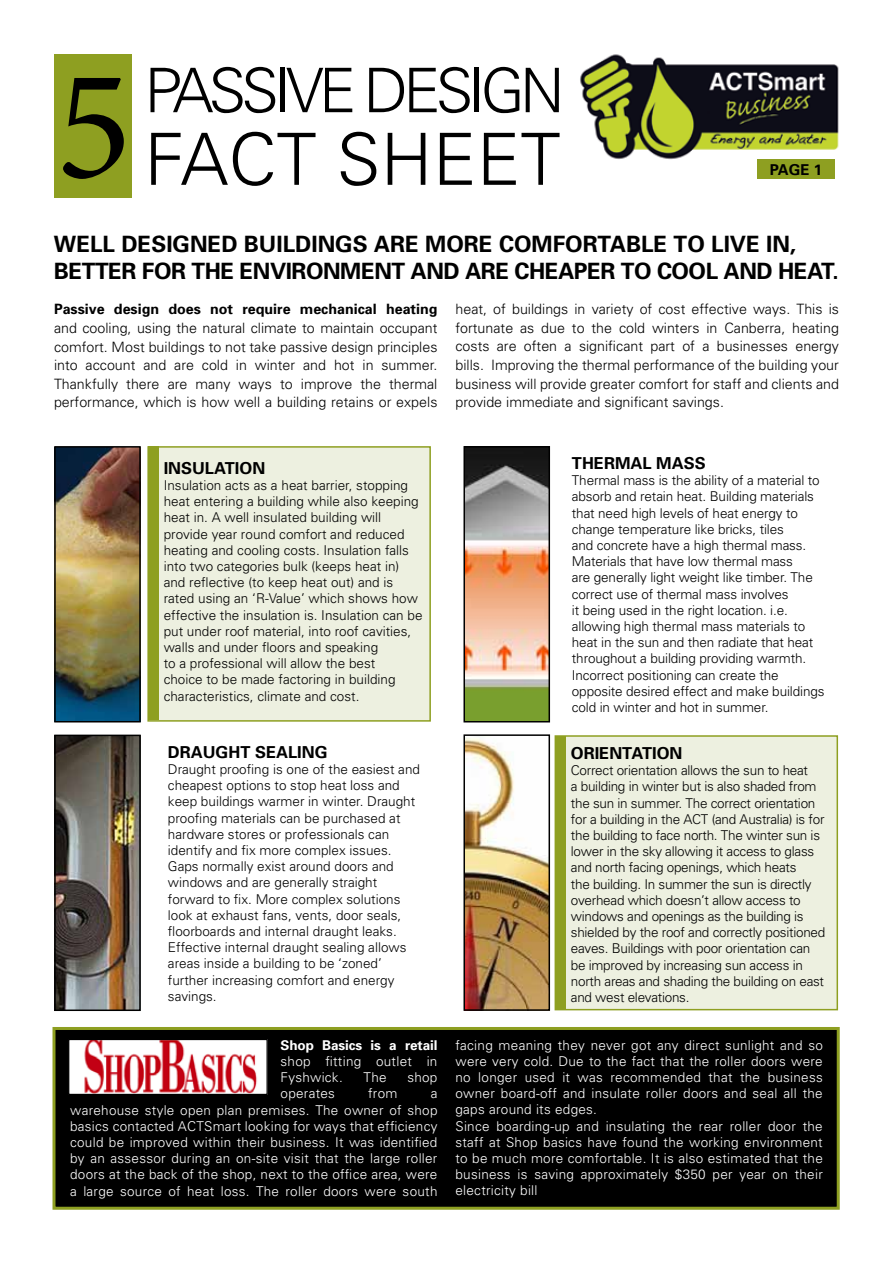
<style>
.page{position:relative;width:893px;height:1263px;background:#fff}
.page>*{position:absolute;margin:0;border:0;box-sizing:border-box;transform-origin:0 0}
.t1{font:159px "Minion Pro";color:#000}
.t2{font:300 72px "Univers";color:#000}
.t3{font:300 61.5px "Univers";letter-spacing:-.08em;color:#000}
.t4{font:700 22.5px/27px "Univers";letter-spacing:-.02em;color:#000}
.t5{font:700 16.5px "Univers";color:#000}
.t6{font:700 15px "Univers";color:#000}
.t7{font:300 14.25px/18.6px "Univers";color:#000;text-align:justify}
.t8{font:700 14.25px "Univers";color:#000}
.t9{font:300 13.5px/16.2px "Univers";letter-spacing:-.01em;color:#000}
.t10{font:300 13.5px/16.2px "Univers";letter-spacing:.02em;color:#fff}
.t11{font:700 13.5px "Univers";letter-spacing:-.01em;color:#fff}
</style>
<div class="page">
<div style="left:54px;top:1028px;width:784px;height:180px;background:#000"></div>
<div style="left:52px;top:1027px;width:788px;height:183px;border:3px solid #8e9f21"></div>
<img style="left:70px;top:1041px;width:196px;height:52px">
<div style="left:68px;top:1039px;width:200px;height:56px;border:1px solid #000"></div>
<img style="left:580px;top:54px;width:259px;height:106px">
<div style="left:54px;top:54px;width:78px;height:144px;background:#8e9f21"></div>
<div style="left:147px;top:446px;width:284px;height:276px;background:#edf0e0;border:2px solid #8e9f21"></div>
<div style="left:555px;top:735px;width:283px;height:275px;background:#edf0e0;border:2px solid #8e9f21"></div>
<img style="left:57px;top:449px;width:81px;height:270px">
<div style="left:54px;top:446px;width:87px;height:276px;border:2px solid #000"></div>
<img style="left:466px;top:449px;width:81px;height:270px">
<div style="left:463px;top:446px;width:87px;height:276px;border:2px solid #000"></div>
<img style="left:57px;top:738px;width:81px;height:270px">
<div style="left:54px;top:735px;width:87px;height:276px;border:2px solid #000"></div>
<img style="left:466px;top:737px;width:81px;height:271px">
<div style="left:463px;top:734px;width:87px;height:277px;border:2px solid #000"></div>
<div style="left:148px;top:446px;width:11px;height:274px;background:#8e9f21"></div>
<div style="left:555px;top:736px;width:11px;height:273px;background:#8e9f21"></div>
<div style="left:757px;top:159px;width:78px;height:20px;background:#8e9f21"></div>
<h1 class="t1" style="left:55px;top:20px;width:78px">5</h1>
<h3 class="t3" style="left:144px;top:53px;width:422px">PASSIVE DESIGN</h3>
<h2 class="t2" style="left:144px;top:116px;width:418px">Fact Sheet</h2>
<p class="t6" style="left:770px;top:160px;width:54px">PAGE 1</p>
<h3 class="t4" style="left:54px;top:230px;width:786px">WELL DESIGNED BUILDINGS ARE MORE COMFORTABLE TO LIVE IN,<br>BETTER FOR THE ENVIRONMENT AND ARE CHEAPER TO COOL AND HEAT.</h3>
<p class="t8" style="left:54px;top:300px;width:385px">Passive design does not require mechanical heating</p>
<p class="t7" style="left:54px;top:318px;width:385px">and cooling, using the natural climate to maintain occupant comfort. Most buildings to not take passive design principles into account and are cold in winter and hot in summer.<br>Thankfully there are many ways to improve the thermal performance, which is how well a building retains or expels</p>
<p class="t7" style="left:455px;top:299px;width:385px">heat, of buildings in variety of cost effective ways. This is fortunate as due to the cold winters in Canberra, heating costs are often a significant part of a businesses energy bills. Improving the thermal performance of the building your business will provide greater comfort for staff and clients and provide immediate and significant savings.</p>
<p class="t5" style="left:164px;top:457px;width:103px">INSULATION</p>
<p class="t9" style="left:164px;top:477px;width:260px">Insulation acts as a heat barrier, stopping heat entering a building while also keeping heat in. A well insulated building will provide year round comfort and reduced heating and cooling costs. Insulation falls into two categories bulk (keeps heat in) and reflective (to keep heat out) and is rated using an ‘R-Value’ which shows how effective the insulation is. Insulation can be put under roof material, into roof cavities, walls and under floors and speaking<br>to a professional will allow the best<br>choice to be made factoring in building characteristics, climate and cost.</p>
<p class="t5" style="left:168px;top:741px;width:161px">DRAUGHT SEALING</p>
<p class="t9" style="left:168px;top:761px;width:254px">Draught proofing is one of the easiest and cheapest options to stop heat loss and keep buildings warmer in winter. Draught proofing materials can be purchased at hardware stores or professionals can identify and fix more complex issues.<br>Gaps normally exist around doors and windows and are generally straight forward to fix. More complex solutions look at exhaust fans, vents, door seals, floorboards and internal draught leaks.<br>Effective internal draught sealing allows areas inside a building to be ‘zoned’ further increasing comfort and energy savings.</p>
<p class="t11" style="left:281px;top:1036px;width:158px">Shop Basics is a retail</p>
<p class="t10" style="left:281px;top:1053px;width:158px">shop fitting outlet in<br>Fyshwick.</p>
<p class="t10" style="left:364px;top:1069px;width:25px">The</p>
<p class="t10" style="left:407px;top:1069px;width:32px">shop</p>
<p class="t10" style="left:281px;top:1085px;width:56px">operates</p>
<p class="t10" style="left:368px;top:1085px;width:31px">from</p>
<p class="t10" style="left:70px;top:1085px;width:369px;text-align:justify;text-indent:361px">a warehouse style open plan premises. The owner of shop basics contacted ACTSmart looking for ways that efficiency could be improved within their business. It was identified by an assessor during an on-site visit that the large roller doors at the back of the shop, next to the office area, were a large source of heat loss. The roller doors were south</p>
<p class="t5" style="left:572px;top:452px;width:23px">Thermal</p>
<p class="t5" style="left:656px;top:452px;width:28px">Mass</p>
<p class="t9" style="left:572px;top:472px;width:254px">Thermal mass is the ability of a material to absorb and retain heat. Building materials that need high levels of heat energy to change temperature like bricks, tiles<br>and concrete have a high thermal mass.<br>Materials that have low thermal mass<br>are generally light weight like timber. The correct use of thermal mass involves<br>it being used in the right location. i.e. allowing high thermal mass materials to heat in the sun and then radiate that heat throughout a building providing warmth.<br>Incorrect positioning can create the opposite desired effect and make buildings cold in winter and hot in summer.</p>
<p class="t5" style="left:571px;top:742px;width:113px">ORIENTATION</p>
<p class="t9" style="left:571px;top:762px;width:256px">Correct orientation allows the sun to heat<br>a building in winter but is also shaded from the sun in summer. The correct orientation for a building in the ACT (and Australia) is for the building to face north. The winter sun is lower in the sky allowing it access to glass and north facing openings, which heats<br>the building. In summer the sun is directly overhead which doesn’t allow access to windows and openings as the building is shielded by the roof and correctly positioned eaves. Buildings with poor orientation can be improved by increasing sun access in north areas and shading the building on east and west elevations.</p>
<p class="t10" style="left:455px;top:1036px;width:369px">facing meaning they never got any direct sunlight and so were very cold. Due to the fact that the roller doors were no longer used it was recommended that the business owner board-off and insulate roller doors and seal all the gaps around its edges.<br>Since boarding-up and insulating the rear roller door the staff at Shop basics have found the working environment to be much more comfortable. It is also estimated that the business is saving approximately $350 per year on their electricity bill</p>
</div>
